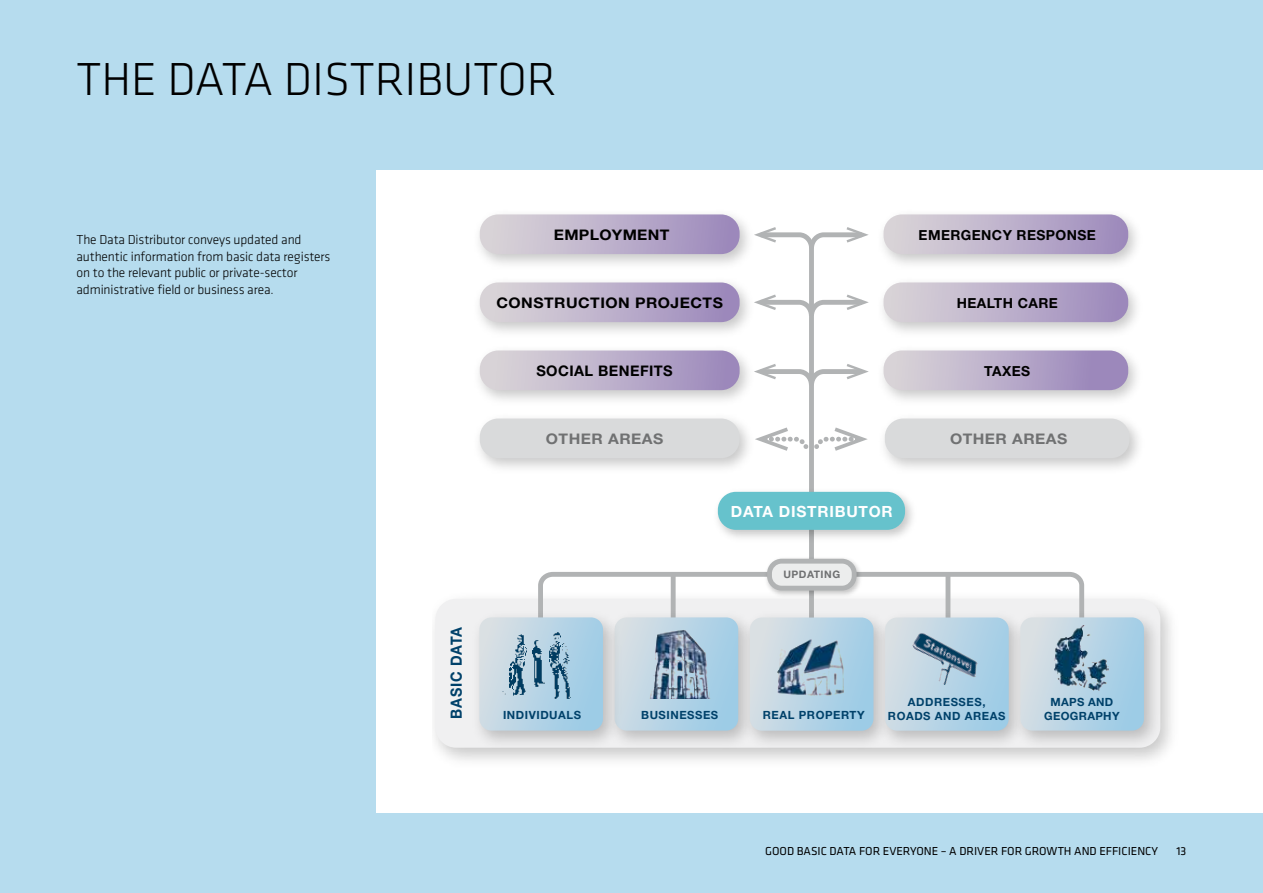
<style>
.page{position:relative;width:1263px;height:893px;background:#b6dcee}
.page>*{position:absolute;margin:0;border:0;box-sizing:border-box;transform-origin:0 0}
._03_Brød{font:300 48px "Klavika";color:#000}
.t1{font:700 15.45px "Helvetica Neue";letter-spacing:.05em;color:#fff}
.t2{font:700 15.45px "Helvetica Neue";letter-spacing:.05em;color:#00416a;scale:.93 1}
.t3{font:700 14.7px "Helvetica Neue";letter-spacing:.03em;color:#000;scale:1.07 1}
.t4{font:700 14.7px "Helvetica Neue";letter-spacing:.03em;color:#707172;scale:1.07 1}
.t5{font:700 14.7px "Helvetica Neue";letter-spacing:.03em;color:#000}
.t6{font:700 13.95px "Helvetica Neue";letter-spacing:.03em;color:#000}
._05_Fakta_Brød_Sort{font:300 13.5px/16.5px "Klavika";letter-spacing:-.01em;color:#000}
.t7{font:12px "Klavika";color:#000}
.t8{font:700 11.25px "Helvetica Neue";letter-spacing:.05em;color:#00416a}
.t9{font:700 11.25px/13.5px "Helvetica Neue";letter-spacing:.03em;color:#00416a;text-align:center}
.t10{font:700 10.35px "Helvetica Neue";letter-spacing:.05em;color:#707172}
</style>
<div class="page">
<div style="left:376px;top:170px;width:887px;height:642px;background:#fff"></div>
<div style="left:435px;top:599px;width:725px;height:149px;background:#f0f0f1;border-radius:21px"></div>
<svg style="left:479px;top:214px;width:665px;height:517px"></svg>
<img style="left:1054px;top:626px;width:55px;height:64px">
<p class="_03_Brød" style="left:77px;top:50px;width:482px">THE DATA DISTRIBUTOR</p>
<p class="_05_Fakta_Brød_Sort" style="left:77px;top:231px;width:255px">The Data Distributor conveys updated and authentic information from basic data registers on to the relevant public or private-sector administrative field or business area.</p>
<p class="t2" style="left:447px;top:718px;width:100px;rotate:-90deg">BASIC DATA</p>
<p class="t3" style="left:554px;top:226px;width:109px">EMPLOYMENT</p>
<p class="t6" style="left:918px;top:227px;width:179px">EMERGENCY RESPONSE</p>
<p class="t3" style="left:496px;top:294px;width:213px">CONSTRUCTION PROJECTS</p>
<p class="t6" style="left:957px;top:294px;width:103px">HEALTH CARE</p>
<p class="t5" style="left:536px;top:362px;width:138px">SOCIAL BENEFITS</p>
<p class="t6" style="left:984px;top:363px;width:47px">TAXES</p>
<p class="t4" style="left:546px;top:430px;width:111px">OTHER AREAS</p>
<p class="t1" style="left:731px;top:501px;width:163px">DATA DISTRIBUTOR</p>
<p class="t10" style="left:783px;top:568px;width:58px">UPDATING</p>
<p class="t4" style="left:950px;top:430px;width:111px">OTHER AREAS</p>
<p class="t8" style="left:908px;top:695px;width:79px">ADDRESSES,</p>
<p class="t8" style="left:503px;top:708px;width:80px">INDIVIDUALS</p>
<p class="t8" style="left:888px;top:709px;width:119px">ROADS AND AREAS</p>
<p class="t8" style="left:641px;top:708px;width:79px">BUSINESSES</p>
<p class="t8" style="left:763px;top:708px;width:103px">REAL PROPERTY</p>
<p class="t9" style="left:1044px;top:695px;width:77px">MAPS AND<br>GEOGRAPHY</p>
<p class="t7" style="left:765px;top:843px;width:394px">GOOD BASIC DATA FOR EVERYONE – A DRIVER FOR GROWTH AND EFFICIENCY</p>
<p class="t7" style="left:1176px;top:843px;width:12px">13</p>
</div>
